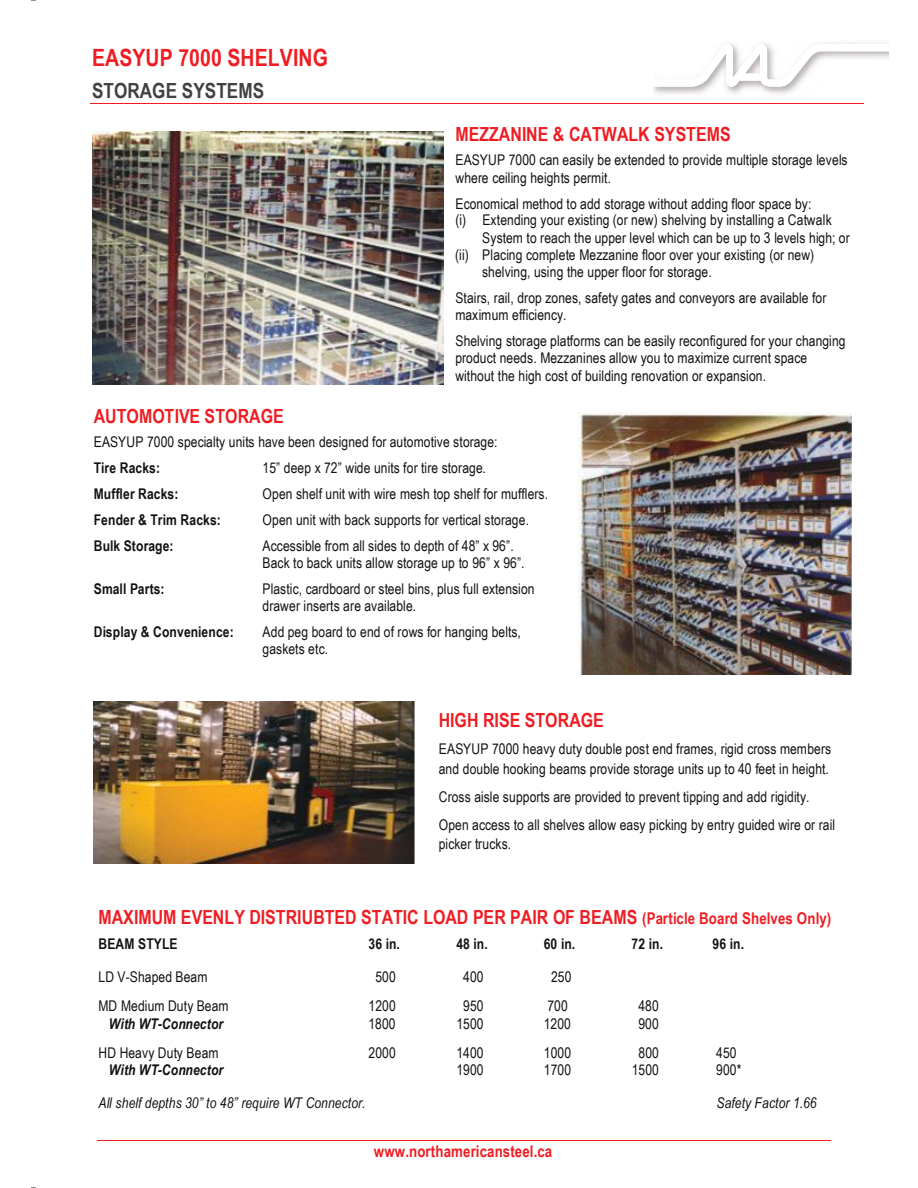
<style>
.page{position:relative;width:918px;height:1188px;background:#fff}
.page>*{position:absolute;margin:0;border:0;box-sizing:border-box;transform-origin:0 0}
.t1{font:700 23.7px "Arial Narrow";letter-spacing:.005em;color:#ef1d23}
.t2{font:700 20.85px "Arial Narrow";letter-spacing:.005em;color:#414141}
.t3{font:700 19.5px "Arial Narrow";color:#ef1d23}
.t4{font:700 16.2px "Arial Narrow";letter-spacing:.005em;color:#ef1d23}
.t5{font:14.7px/17.2px "Arial Narrow";letter-spacing:.005em;color:#111212}
.t6{font:700 14.7px "Arial Narrow";letter-spacing:.005em;color:#111212}
.t7{font:italic 14.7px "Arial Narrow";letter-spacing:.005em;color:#111212}
.t8{font:italic 700 14.7px "Arial Narrow";letter-spacing:.01em;color:#111212}
.s1{font-size:16.2px}
</style>
<div class="page">
<hr style="left:97px;top:1140px;width:733px;height:1px;background:#ef1d23">
<hr style="left:90px;top:103px;width:774px;height:1px;background:#ef1d23">
<img style="left:93px;top:131px;width:351px;height:254px">
<img style="left:579px;top:412px;width:273px;height:263px">
<img style="left:94px;top:702px;width:321px;height:162px">
<img style="left:653px;top:43px;width:236px;height:52px">
<svg style="left:653px;top:44px;width:236px;height:43px"></svg>
<h1 class="t1" style="left:92px;top:39px;width:237px">EASYUP 7000 SHELVING</h1>
<h2 class="t2" style="left:92px;top:74px;width:174px">STORAGE SYSTEMS</h2>
<h3 class="t3" style="left:455px;top:119px;width:277px">MEZZANINE &amp; CATWALK SYSTEMS</h3>
<p class="t5" style="left:455px;top:151px;width:394px">EASYUP 7000 can easily be extended to provide multiple storage levels where ceiling heights permit.</p>
<p class="t5" style="left:455px;top:194px;width:358px">Economical method to add storage without adding floor space by:</p>
<p class="t5" style="left:455px;top:211px;width:378px">(i) Extending your existing (or new) shelving by installing a Catwalk</p>
<p class="t5" style="left:482px;top:228px;width:369px">System to reach the upper level which can be up to 3 levels high; or</p>
<p class="t5" style="left:455px;top:246px;width:360px">(ii) Placing complete Mezzanine floor over your existing (or new)</p>
<p class="t5" style="left:482px;top:263px;width:231px">shelving, using the upper floor for storage.</p>
<p class="t5" style="left:455px;top:289px;width:373px">Stairs, rail, drop zones, safety gates and conveyors are available for maximum efficiency.</p>
<p class="t5" style="left:455px;top:332px;width:392px">Shelving storage platforms can be easily reconfigured for your changing product needs. Mezzanines allow you to maximize current space without the high cost of building renovation or expansion.</p>
<h3 class="t3" style="left:94px;top:401px;width:191px">AUTOMOTIVE STORAGE</h3>
<p class="t5" style="left:94px;top:433px;width:405px">EASYUP 7000 specialty units have been designed for automotive storage:</p>
<p class="t6" style="left:94px;top:457px;width:68px">Tire Racks:</p>
<p class="t5" style="left:263px;top:459px;width:225px">15” deep x 72” wide units for tire storage.</p>
<p class="t6" style="left:94px;top:483px;width:86px">Muffler Racks:</p>
<p class="t5" style="left:263px;top:485px;width:287px">Open shelf unit with wire mesh top shelf for mufflers.</p>
<p class="t6" style="left:94px;top:508px;width:129px">Fender &amp; Trim Racks:</p>
<p class="t5" style="left:263px;top:510px;width:268px">Open unit with back supports for vertical storage.</p>
<p class="t6" style="left:94px;top:534px;width:81px">Bulk Storage:</p>
<p class="t5" style="left:263px;top:536px;width:263px">Accessible from all sides to depth of 48” x 96”.<br>Back to back units allow storage up to 96” x 96”.</p>
<p class="t6" style="left:94px;top:578px;width:72px">Small Parts:</p>
<p class="t5" style="left:263px;top:580px;width:274px">Plastic, cardboard or steel bins, plus full extension drawer inserts are available.</p>
<p class="t6" style="left:94px;top:620px;width:141px">Display &amp; Convenience:</p>
<p class="t5" style="left:263px;top:622px;width:260px">Add peg board to end of rows for hanging belts, gaskets etc.</p>
<h3 class="t3" style="left:439px;top:705px;width:167px">HIGH RISE STORAGE</h3>
<p class="t5" style="left:439px;top:739px;width:394px;line-height:19.5px">EASYUP 7000 heavy duty double post end frames, rigid cross members and double hooking beams provide storage units up to 40 feet in height.</p>
<p class="t5" style="left:439px;top:782px;width:398px;line-height:28px">Cross aisle supports are provided to prevent tipping and add rigidity.<br>Open access to all shelves allow easy picking by entry guided wire or rail</p>
<p class="t5" style="left:439px;top:835px;width:74px">picker trucks.</p>
<h3 class="t3" style="left:99px;top:902px;width:734px">MAXIMUM EVENLY DISTRIUBTED STATIC LOAD PER PAIR OF BEAMS <span class="s1">(Particle Board Shelves Only)</span></h3>
<p class="t6" style="left:99px;top:932px;width:80px">BEAM STYLE</p>
<p class="t6" style="left:369px;top:932px;width:33px">36 in.</p>
<p class="t6" style="left:456px;top:932px;width:33px">48 in.</p>
<p class="t6" style="left:544px;top:932px;width:33px">60 in.</p>
<p class="t6" style="left:632px;top:932px;width:33px">72 in.</p>
<p class="t6" style="left:713px;top:932px;width:33px">96 in.</p>
<p class="t5" style="left:99px;top:968px;width:110px">LD V-Shaped Beam</p>
<p class="t5" style="left:375px;top:968px;width:22px">500</p>
<p class="t5" style="left:463px;top:968px;width:22px">400</p>
<p class="t5" style="left:551px;top:968px;width:22px">250</p>
<p class="t5" style="left:99px;top:997px;width:132px">MD Medium Duty Beam</p>
<p class="t5" style="left:369px;top:997px;width:29px">1200</p>
<p class="t5" style="left:463px;top:997px;width:22px">950</p>
<p class="t5" style="left:547px;top:997px;width:22px">700</p>
<p class="t5" style="left:638px;top:997px;width:22px">480</p>
<p class="t8" style="left:109px;top:1012px;width:116px">With WT-Connector</p>
<p class="t5" style="left:368px;top:1014px;width:29px">1800</p>
<p class="t5" style="left:456px;top:1014px;width:29px">1500</p>
<p class="t5" style="left:544px;top:1014px;width:29px">1200</p>
<p class="t5" style="left:638px;top:1014px;width:22px">900</p>
<p class="t5" style="left:99px;top:1043px;width:122px">HD Heavy Duty Beam</p>
<p class="t5" style="left:369px;top:1043px;width:29px">2000</p>
<p class="t5" style="left:456px;top:1043px;width:29px">1400</p>
<p class="t5" style="left:544px;top:1043px;width:29px">1000</p>
<p class="t5" style="left:639px;top:1043px;width:22px">800</p>
<p class="t5" style="left:716px;top:1043px;width:22px">450</p>
<p class="t8" style="left:109px;top:1059px;width:116px">With WT-Connector</p>
<p class="t5" style="left:456px;top:1061px;width:29px">1900</p>
<p class="t5" style="left:544px;top:1061px;width:29px">1700</p>
<p class="t5" style="left:632px;top:1061px;width:29px">1500</p>
<p class="t5" style="left:716px;top:1061px;width:27px">900*</p>
<p class="t7" style="left:99px;top:1093px;width:269px">All shelf depths 30” to 48” require WT Connector.</p>
<p class="t7" style="left:717px;top:1093px;width:102px">Safety Factor 1.66</p>
<p class="t4" style="left:374px;top:1139px;width:180px">www.northamericansteel.ca</p>
</div>
